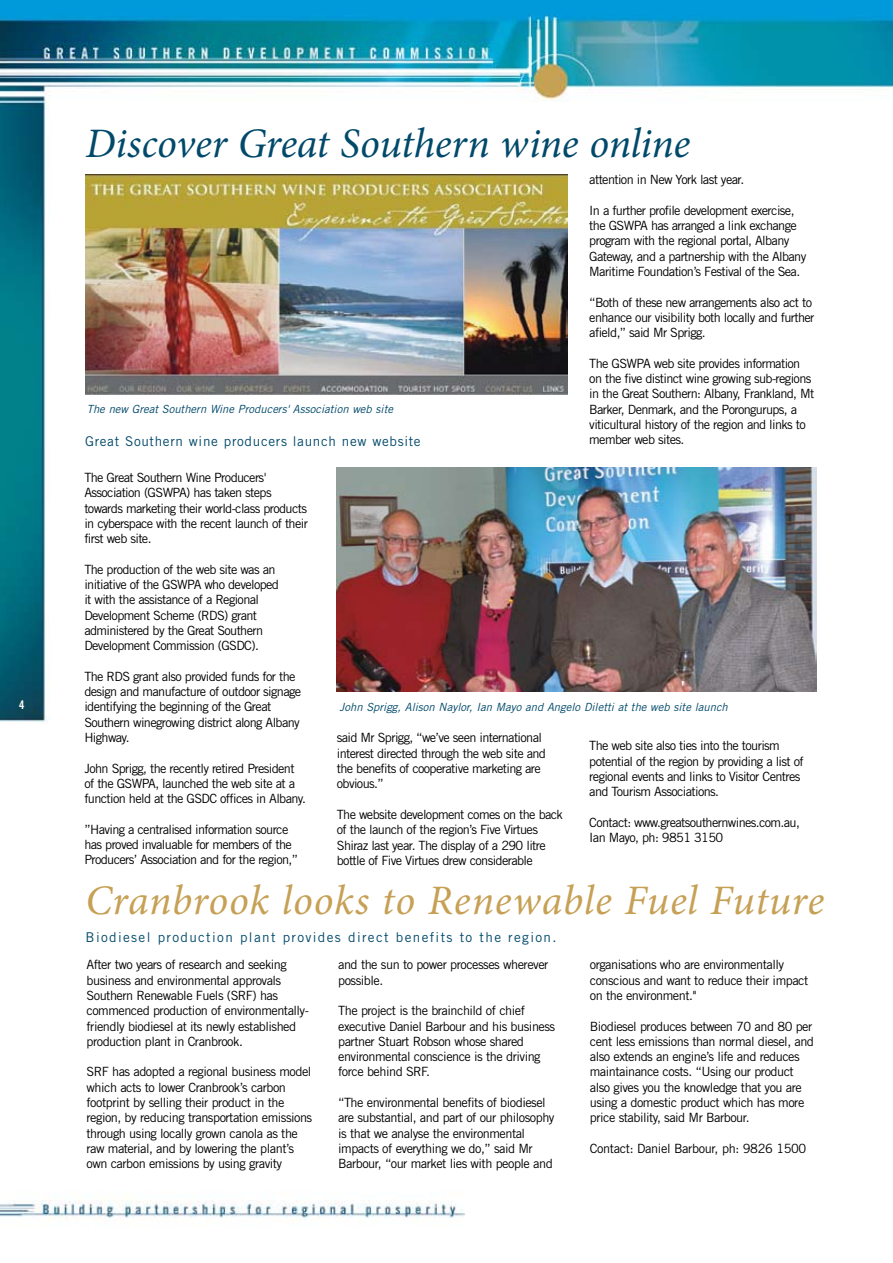
<style>
.page{position:relative;width:893px;height:1263px;background:#fff}
.page>*{position:absolute;margin:0;border:0;box-sizing:border-box;transform-origin:0 0}
.t1{font:italic 42px "Minion Pro";letter-spacing:.015em;color:#c6a054}
.t2{font:italic 42px "Minion Pro";letter-spacing:-.005em;color:#00496a}
.t3{font:13.5px "Trade Gothic";letter-spacing:.1em;color:#00496a}
.t4{font:13.5px "Trade Gothic";letter-spacing:.05em;color:#00496a}
.t5{font:12.75px/15.3px "Trade Gothic";letter-spacing:-.05em;color:#000}
.t6{font:12.75px "Trade Gothic";letter-spacing:-.03em;color:#000}
.t7{font:12px "Trade Gothic Bold Cond Twenty";color:#fff}
.t8{font:italic 11.25px "Trade Gothic";color:#00496a}
</style>
<div class="page">
<img style="left:0;top:0;width:893px;height:1221px">
<img style="left:85px;top:174px;width:483px;height:220px">
<img style="left:337px;top:468px;width:479px;height:224px">
<p class="t7" style="left:19px;top:697px;width:7px">4</p>
<h1 class="t2" style="left:86px;top:115px;width:606px">Discover Great Southern wine online</h1>
<p class="t8" style="left:87px;top:403px;width:308px">The new Great Southern Wine Producers' Association web site</p>
<p class="t4" style="left:85px;top:433px;width:337px">Great Southern wine producers launch new website</p>
<p class="t5" style="left:589px;top:172px;width:156px">attention in New York last year.</p>
<p class="t5" style="left:589px;top:202px;width:219px">In a further profile development exercise, the GSWPA has arranged a link exchange program with the regional portal, Albany Gateway, and a partnership with the Albany Maritime Foundation’s Festival of the Sea.</p>
<p class="t5" style="left:589px;top:294px;width:227px">“Both of these new arrangements also act to enhance our visibility both locally and further afield,” said Mr Sprigg.</p>
<p class="t5" style="left:589px;top:355px;width:227px">The GSWPA web site provides information on the five distinct wine growing sub-regions in the Great Southern: Albany, Frankland, Mt Barker, Denmark, and the Porongurups, a viticultural history of the region and links to member web sites.</p>
<p class="t5" style="left:84px;top:470px;width:225px">The Great Southern Wine Producers' Association (GSWPA) has taken steps towards marketing their world-class products in cyberspace with the recent launch of their first web site.</p>
<p class="t5" style="left:84px;top:561px;width:196px">The production of the web site was an initiative of the GSWPA who developed it with the assistance of a Regional Development Scheme (RDS) grant administered by the Great Southern Development Commission (GSDC).</p>
<p class="t5" style="left:84px;top:668px;width:218px">The RDS grant also provided funds for the design and manufacture of outdoor signage identifying the beginning of the Great Southern winegrowing district along Albany Highway.</p>
<p class="t5" style="left:84px;top:760px;width:223px">John Sprigg, the recently retired President of the GSWPA, launched the web site at a function held at the GSDC offices in Albany.</p>
<p class="t5" style="left:84px;top:821px;width:215px">”Having a centralised information source has proved invaluable for members of the<br>Producers’ Association and for the region,”</p>
<p class="t8" style="left:339px;top:700px;width:390px">John Sprigg, Alison Naylor, Ian Mayo and Angelo Diletti at the web site launch</p>
<p class="t5" style="left:337px;top:730px;width:211px">said Mr Sprigg, “we’ve seen international interest directed through the web site and the benefits of cooperative marketing are obvious.”</p>
<p class="t5" style="left:337px;top:806px;width:228px">The website development comes on the back of the launch of the region’s Five Virtues Shiraz last year. The display of a 290 litre bottle of Five Virtues drew considerable</p>
<p class="t5" style="left:589px;top:738px;width:216px">The web site also ties into the tourism potential of the region by providing a list of regional events and links to Visitor Centres and Tourism Associations.</p>
<p class="t5" style="left:589px;top:814px;width:212px">Contact: www.greatsouthernwines.com.au,<br>Ian Mayo, ph: 9851 3150</p>
<h1 class="t1" style="left:86px;top:871px;width:740px">Cranbrook looks to Renewable Fuel Future</h1>
<p class="t3" style="left:86px;top:929px;width:472px">Biodiesel production plant provides direct benefits to the region.</p>
<p class="t5" style="left:87px;top:957px;width:224px">After two years of research and seeking business and environmental approvals Southern Renewable Fuels (SRF) has commenced production of environmentally&shy;friendly biodiesel at its newly established production plant in Cranbrook.</p>
<p class="t5" style="left:87px;top:1064px;width:227px">SRF has adopted a regional business model which acts to lower Cranbrook’s carbon footprint by selling their product in the region, by reducing transportation emissions through using locally grown canola as the raw material, and by lowering the plant’s own carbon emissions by using gravity</p>
<p class="t5" style="left:338px;top:957px;width:212px">and the sun to power processes wherever possible.</p>
<p class="t5" style="left:338px;top:1003px;width:219px">The project is the brainchild of chief executive Daniel Barbour and his business partner Stuart Robson whose shared environmental conscience is the driving force behind SRF.</p>
<p class="t5" style="left:338px;top:1095px;width:218px">“The environmental benefits of biodiesel are substantial, and part of our philosophy is that we analyse the environmental impacts of everything we do,” said Mr Barbour, “our market lies with people and</p>
<p class="t5" style="left:590px;top:957px;width:220px">organisations who are environmentally conscious and want to reduce their impact on the environment."</p>
<p class="t5" style="left:590px;top:1018px;width:226px">Biodiesel produces between 70 and 80 per cent less emissions than normal diesel, and also extends an engine’s life and reduces maintainance costs. “Using our product also gives you the knowledge that you are using a domestic product which has more price stability, said Mr Barbour.</p>
<p class="t6" style="left:590px;top:1141px;width:218px">Contact: Daniel Barbour, ph: 9826 1500</p>
</div>
